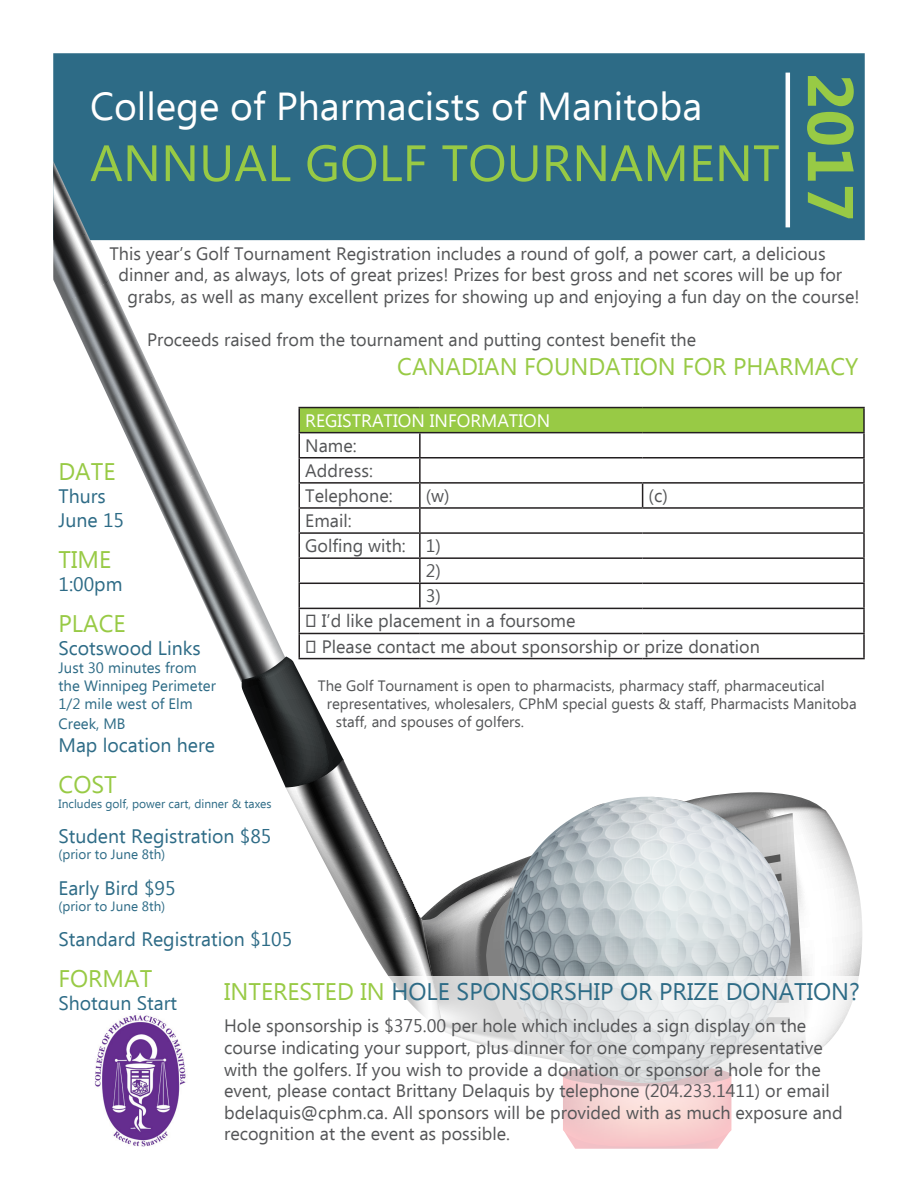
<style>
.page{position:relative;width:918px;height:1188px;background:#fff}
.page>*{position:absolute;margin:0;border:0;box-sizing:border-box;transform-origin:0 0}
.t1{font:700 64.5px "Ebrima";color:#98ca45}
.t2{font:51px "Ebrima";color:#98ca45}
.t3{font:39px "Ebrima";color:#fff}
.t4{font:24px "Ebrima";color:#98ca45}
.t5{font:24px "Ebrima";color:#2d6b86}
.t6{font:19.5px "Ebrima";color:#2d6b86}
.t7{font:18px/21.6px "Ebrima";color:#545557}
.t8{font:18px "Ebrima";color:#fff}
.t9{font:15px "Ebrima";color:#545557}
.t10{font:15px/18px "Ebrima";color:#2d6b86}
.t11{font:13.5px "Ebrima";color:#2d6b86}
.t12{font:12px "Ebrima";color:#2d6b86}
.s1{color:#98ca45}
</style>
<div class="page">
<div style="left:53px;top:53px;width:812px;height:187px;background:#2d6b86;border:2px solid #2d6b86"></div>
<svg style="left:53px;top:161px;width:234px;height:521px"></svg>
<svg style="left:641px;top:792px;width:178px;height:14px"></svg>
<svg style="left:444px;top:806px;width:418px;height:170px"></svg>
<svg style="left:486px;top:813px;width:320px;height:163px"></svg>
<svg style="left:505px;top:797px;width:285px;height:179px;background:#c2c9cc"></svg>
<div style="left:299px;top:408px;width:565px;height:25px;background:#98ca45"></div>
<hr style="left:298px;top:407px;width:122px;height:1px;background:#231f20">
<hr style="left:298px;top:408px;width:2px;height:24px;background:#231f20">
<hr style="left:420px;top:407px;width:223px;height:1px;background:#231f20">
<hr style="left:643px;top:407px;width:222px;height:1px;background:#231f20">
<hr style="left:863px;top:408px;width:2px;height:24px;background:#231f20">
<hr style="left:298px;top:432px;width:122px;height:1px;background:#231f20">
<hr style="left:298px;top:433px;width:2px;height:24px;background:#231f20">
<hr style="left:420px;top:432px;width:223px;height:1px;background:#231f20">
<hr style="left:419px;top:433px;width:2px;height:24px;background:#231f20">
<hr style="left:643px;top:432px;width:222px;height:1px;background:#231f20">
<hr style="left:863px;top:433px;width:2px;height:24px;background:#231f20">
<hr style="left:298px;top:457px;width:122px;height:2px;background:#231f20">
<hr style="left:298px;top:459px;width:2px;height:23px;background:#231f20">
<hr style="left:420px;top:457px;width:223px;height:2px;background:#231f20">
<hr style="left:419px;top:459px;width:2px;height:23px;background:#231f20">
<hr style="left:643px;top:457px;width:222px;height:2px;background:#231f20">
<hr style="left:863px;top:459px;width:2px;height:23px;background:#231f20">
<hr style="left:298px;top:482px;width:122px;height:2px;background:#231f20">
<hr style="left:298px;top:484px;width:2px;height:23px;background:#231f20">
<hr style="left:420px;top:482px;width:223px;height:2px;background:#231f20">
<hr style="left:419px;top:484px;width:2px;height:23px;background:#231f20">
<hr style="left:643px;top:482px;width:222px;height:2px;background:#231f20">
<svg style="left:642px;top:484px;width:1px;height:23px"></svg>
<hr style="left:863px;top:484px;width:2px;height:23px;background:#231f20">
<hr style="left:298px;top:507px;width:122px;height:2px;background:#231f20">
<hr style="left:298px;top:509px;width:2px;height:23px;background:#231f20">
<hr style="left:420px;top:507px;width:223px;height:2px;background:#231f20">
<hr style="left:419px;top:509px;width:2px;height:23px;background:#231f20">
<hr style="left:643px;top:507px;width:222px;height:2px;background:#231f20">
<hr style="left:863px;top:509px;width:2px;height:23px;background:#231f20">
<hr style="left:298px;top:532px;width:122px;height:2px;background:#231f20">
<hr style="left:298px;top:534px;width:2px;height:23px;background:#231f20">
<hr style="left:420px;top:532px;width:223px;height:2px;background:#231f20">
<hr style="left:419px;top:534px;width:2px;height:23px;background:#231f20">
<hr style="left:643px;top:532px;width:222px;height:2px;background:#231f20">
<hr style="left:863px;top:534px;width:2px;height:23px;background:#231f20">
<hr style="left:298px;top:557px;width:122px;height:2px;background:#231f20">
<hr style="left:298px;top:559px;width:2px;height:24px;background:#231f20">
<hr style="left:420px;top:557px;width:223px;height:2px;background:#231f20">
<hr style="left:419px;top:559px;width:2px;height:24px;background:#231f20">
<hr style="left:643px;top:557px;width:222px;height:2px;background:#231f20">
<hr style="left:863px;top:559px;width:2px;height:24px;background:#231f20">
<hr style="left:298px;top:583px;width:122px;height:1px;background:#231f20">
<hr style="left:298px;top:584px;width:2px;height:24px;background:#231f20">
<hr style="left:420px;top:583px;width:223px;height:1px;background:#231f20">
<hr style="left:419px;top:584px;width:2px;height:24px;background:#231f20">
<hr style="left:643px;top:583px;width:222px;height:1px;background:#231f20">
<hr style="left:863px;top:584px;width:2px;height:24px;background:#231f20">
<hr style="left:298px;top:608px;width:122px;height:1px;background:#231f20">
<hr style="left:298px;top:609px;width:2px;height:24px;background:#231f20">
<hr style="left:420px;top:608px;width:223px;height:1px;background:#231f20">
<hr style="left:643px;top:608px;width:222px;height:1px;background:#231f20">
<hr style="left:863px;top:609px;width:2px;height:24px;background:#231f20">
<hr style="left:298px;top:633px;width:122px;height:1px;background:#231f20">
<hr style="left:298px;top:634px;width:2px;height:24px;background:#231f20">
<hr style="left:420px;top:633px;width:223px;height:1px;background:#231f20">
<hr style="left:643px;top:633px;width:222px;height:1px;background:#231f20">
<hr style="left:863px;top:634px;width:2px;height:24px;background:#231f20">
<hr style="left:420px;top:658px;width:223px;height:1px;background:#231f20">
<hr style="left:643px;top:658px;width:222px;height:1px;background:#231f20">
<svg style="left:444px;top:976px;width:415px;height:173px"></svg>
<hr style="left:786px;top:73px;width:4px;height:154px;background:#fff">
<img style="left:94px;top:1015px;width:92px;height:132px">
<svg style="left:241px;top:640px;width:203px;height:391px"></svg>
<p class="t3" style="left:90px;top:78px;width:614px">College of Pharmacists of Manitoba</p>
<p class="t2" style="left:90px;top:127px;width:691px">ANNUAL GOLF TOURNAMENT</p>
<p class="t1" style="left:879px;top:73px;width:150px;rotate:90deg">2017</p>
<p class="t7" style="left:110px;top:244px;width:718px">This year’s Golf Tournament Registration includes a round of golf, a power cart, a delicious</p>
<p class="t7" style="left:118px;top:265px;width:725px">dinner and, as always, lots of great prizes! Prizes for best gross and net scores will be up for</p>
<p class="t7" style="left:128px;top:287px;width:734px">grabs, as well as many excellent prizes for showing up and enjoying a fun day on the course!</p>
<p class="t7" style="left:147px;top:330px;width:551px">Proceeds raised from the tournament and putting contest benefit the</p>
<p class="t4" style="left:397px;top:349px;width:463px">CANADIAN FOUNDATION FOR PHARMACY</p>
<p class="t8" style="left:305px;top:407px;width:246px">REGISTRATION INFORMATION</p>
<p class="t7" style="left:305px;top:436px;width:53px">Name:</p>
<p class="t7" style="left:305px;top:461px;width:69px">Address:</p>
<p class="t7" style="left:305px;top:486px;width:89px">Telephone:</p>
<p class="t7" style="left:426px;top:486px;width:25px">(w)</p>
<p class="t7" style="left:649px;top:486px;width:21px">(c)</p>
<p class="t7" style="left:305px;top:511px;width:48px">Email:</p>
<p class="t7" style="left:305px;top:536px;width:102px">Golfing with:</p>
<p class="t7" style="left:426px;top:536px;width:17px">1)</p>
<p class="t7" style="left:426px;top:561px;width:17px">2)</p>
<p class="t7" style="left:426px;top:586px;width:17px">3)</p>
<p class="t7" style="left:322px;top:611px;width:255px">I’d like placement in a foursome</p>
<p class="t7" style="left:322px;top:637px;width:440px">Please contact me about sponsorship or prize donation</p>
<p class="t9" style="left:318px;top:675px;width:509px">The Golf Tournament is open to pharmacists, pharmacy staff, pharmaceutical</p>
<p class="t9" style="left:327px;top:693px;width:531px">representatives, wholesalers, CPhM special guests &amp; staff, Pharmacists Manitoba</p>
<p class="t9" style="left:336px;top:711px;width:190px">staff, and spouses of golfers.</p>
<p class="t4" style="left:58px;top:455px;width:59px">DATE</p>
<p class="t6" style="left:58px;top:483px;width:49px">Thurs</p>
<p class="t6" style="left:58px;top:506px;width:67px">June 15</p>
<p class="t4" style="left:58px;top:542px;width:54px">TIME</p>
<p class="t6" style="left:58px;top:570px;width:66px">1:00pm</p>
<p class="t4" style="left:58px;top:606px;width:69px">PLACE</p>
<p class="t6" style="left:58px;top:635px;width:144px">Scotswood Links</p>
<p class="t10" style="left:58px;top:660px;width:159px">Just 30 minutes from the Winnipeg Perimeter</p>
<p class="t10" style="left:58px;top:695px;width:136px;line-height:19.8px">1/2 mile west of Elm<br>Creek, MB</p>
<p class="t6" style="left:58px;top:732px;width:158px">Map location here</p>
<p class="t4" style="left:58px;top:768px;width:60px">COST</p>
<p class="t12" style="left:58px;top:795px;width:215px">Includes golf, power cart, dinner &amp; taxes</p>
<p class="t6" style="left:58px;top:822px;width:214px">Student Registration $85</p>
<p class="t11" style="left:58px;top:845px;width:108px">(prior to June 8th)</p>
<p class="t6" style="left:58px;top:874px;width:119px">Early Bird $95</p>
<p class="t11" style="left:58px;top:896px;width:108px">(prior to June 8th)</p>
<p class="t6" style="left:58px;top:926px;width:235px">Standard Registration $105</p>
<p class="t4" style="left:58px;top:962px;width:95px">FORMAT</p>
<p class="t6" style="left:58px;top:990px;width:120px">Shotgun Start</p>
<p class="t5" style="left:224px;top:975px;width:637px"><span class="s1">INTERESTED IN</span> HOLE SPONSORSHIP OR PRIZE DONATION?</p>
<p class="t7" style="left:224px;top:1016px;width:620px">Hole sponsorship is $375.00 per hole which includes a sign display on the course indicating your support, plus dinner for one company representative with the golfers. If you wish to provide a donation or sponsor a hole for the event, please contact Brittany Delaquis by telephone (204.233.1411) or email bdelaquis@cphm.ca. All sponsors will be provided with as much exposure and recognition at the event as possible.</p>
</div>
